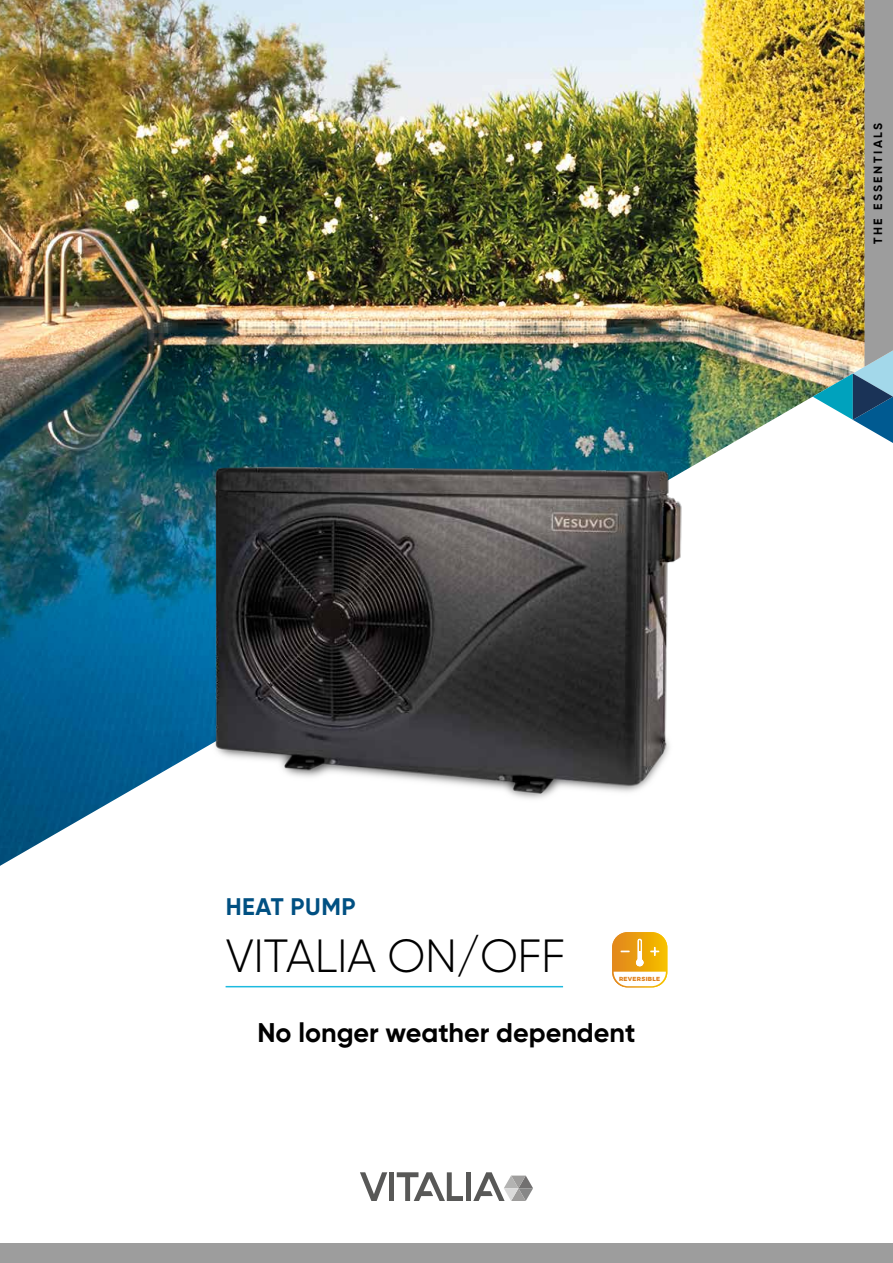
<style>
.page{position:relative;width:893px;height:1263px;background:#fff}
.page>*{position:absolute;margin:0;border:0;box-sizing:border-box;transform-origin:0 0}
.t1{font:300 46.5px "Gilroy";letter-spacing:-.01em;color:#000}
.t2{font:700 27px "Gilroy";color:#000}
.t3{font:700 24px "Gilroy";letter-spacing:.02em;color:#005082}
.t4{font:700 12px "Gilroy";letter-spacing:.21em;color:#000}
.t5{font:800 5.85px "Montserrat";letter-spacing:.05em;color:#e0801c}
</style>
<div class="page">
<img style="left:0;top:0;width:813px;height:866px">
<div style="left:0;top:1244px;width:893px;height:19px;background:#9d9d9d"></div>
<img style="left:176px;top:438px;width:540px;height:383px">
<img style="left:813px;top:0;width:80px;height:443px">
<svg style="left:360px;top:1172px;width:27px;height:29px"></svg>
<div style="left:389px;top:1172px;width:5px;height:29px;background:#585857"></div>
<svg style="left:397px;top:1172px;width:66px;height:29px"></svg>
<div style="left:466px;top:1172px;width:5px;height:29px;background:#585857"></div>
<svg style="left:473px;top:1172px;width:60px;height:29px"></svg>
<hr style="left:226px;top:986px;width:337px;height:1px;background:#1dbadf">
<svg style="left:612px;top:932px;width:55px;height:55px"></svg>
<p class="t4" style="left:870px;top:244px;width:123px;rotate:-90deg">THE ESSENTIALS</p>
<p class="t3" style="left:226px;top:892px;width:131px">HEAT PUMP</p>
<h1 class="t1" style="left:226px;top:928px;width:341px">VITALIA ON/OFF</h1>
<p class="t5" style="left:619px;top:974px;width:43px">REVERSIBLE</p>
<p class="t2" style="left:257px;top:1016px;width:380px">No longer weather dependent</p>
</div>
